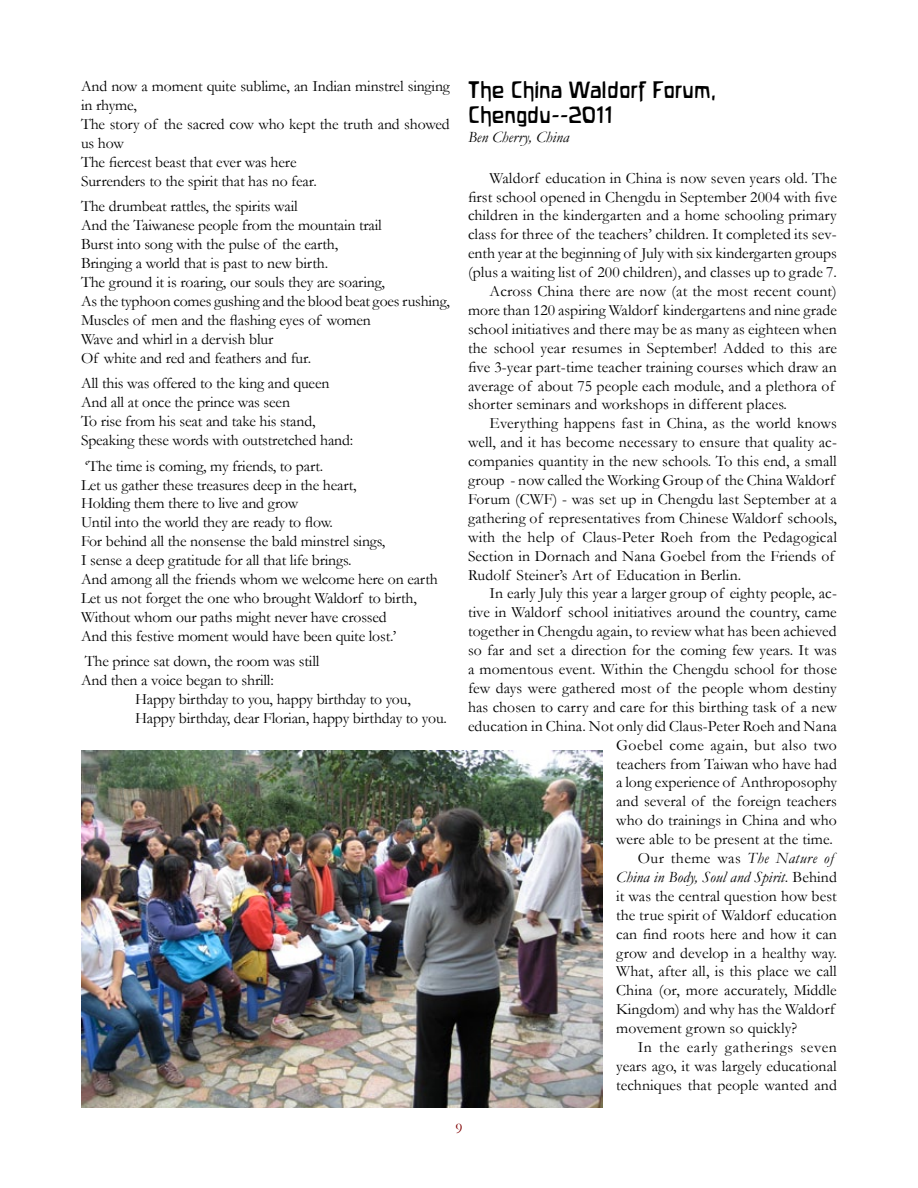
<style>
.page{position:relative;width:918px;height:1188px;background:#fff}
.page>*{position:absolute;margin:0;border:0;box-sizing:border-box;transform-origin:0 0}
.t1{font:21px/25.2px "Waldorfschrift";color:#000}
.t2{font:15.75px/18.9px "Garamond";letter-spacing:.005em;color:#000}
.t3{font:italic 15.75px "Garamond";letter-spacing:.005em;color:#000}
.t4{font:15.75px "Garamond";letter-spacing:.025em;color:#000}
.t5{font:15.75px "Garamond";letter-spacing:.04em;color:#000}
.t6{font:15.75px "Garamond";letter-spacing:.03em;color:#000}
.t7{font:15px "Garamond";color:#7f0000}
.s1{font-style:italic}
.s2{font-style:normal}
</style>
<div class="page">
<img style="left:81px;top:750px;width:522px;height:357px">
<p class="t2" style="left:81px;top:77px;width:370px">And now a moment quite sublime, an Indian minstrel singing in rhyme,<br>The story of the sacred cow who kept the truth and showed us how<br>The fiercest beast that ever was here<br>Surrenders to the spirit that has no fear.</p>
<p class="t2" style="left:81px;top:197px;width:370px">The drumbeat rattles, the spirits wail<br>And the Taiwanese people from the mountain trail<br>Burst into song with the pulse of the earth,<br>Bringing a world that is past to new birth.<br>The ground it is roaring, our souls they are soaring,<br>As the typhoon comes gushing and the blood beat goes rushing, Muscles of men and the flashing eyes of women<br>Wave and whirl in a dervish blur<br>Of white and red and feathers and fur.</p>
<p class="t2" style="left:81px;top:374px;width:274px">All this was offered to the king and queen And all at once the prince was seen<br>To rise from his seat and take his stand, Speaking these words with outstretched hand:</p>
<p class="t2" style="left:81px;top:456px;width:358px">‘The time is coming, my friends, to part.<br>Let us gather these treasures deep in the heart,<br>Holding them there to live and grow<br>Until into the world they are ready to flow.<br>For behind all the nonsense the bald minstrel sings,<br>I sense a deep gratitude for all that life brings.<br>And among all the friends whom we welcome here on earth Let us not forget the one who brought Waldorf to birth, Without whom our paths might never have crossed<br>And this festive moment would have been quite lost.’</p>
<p class="t2" style="left:81px;top:652px;width:240px">The prince sat down, the room was still<br>And then a voice began to shrill:</p>
<p class="t2" style="left:135px;top:689px;width:314px">Happy birthday to you, happy birthday to you,<br>Happy birthday, dear Florian, happy birthday to you.</p>
<h1 class="t1" style="left:468px;top:77px;width:250px">The China Waldorf Forum,<br>Chengdu--2011</h1>
<p class="t3" style="left:468px;top:127px;width:103px">Ben Cherry, China</p>
<p class="t2" style="left:490px;top:168px;width:349px">Waldorf education in China is now seven years old. The</p>
<p class="t2" style="left:468px;top:187px;width:370px">first school opened in Chengdu in September 2004 with five</p>
<p class="t2" style="left:468px;top:206px;width:370px">children in the kindergarten and a home schooling primary</p>
<p class="t2" style="left:468px;top:225px;width:370px">class for three of the teachers’ children. It completed its sev-</p>
<p class="t2" style="left:468px;top:243px;width:371px">enth year at the beginning of July with six kindergarten groups</p>
<p class="t2" style="left:468px;top:262px;width:370px">(plus a waiting list of 200 children), and classes up to grade 7.</p>
<p class="t2" style="left:490px;top:281px;width:349px">Across China there are now (at the most recent count)</p>
<p class="t2" style="left:468px;top:300px;width:371px">more than 120 aspiring Waldorf kindergartens and nine grade</p>
<p class="t2" style="left:468px;top:319px;width:370px">school initiatives and there may be as many as eighteen when</p>
<p class="t2" style="left:468px;top:338px;width:370px">the school year resumes in September! Added to this are</p>
<p class="t2" style="left:468px;top:357px;width:370px">five 3-year part-time teacher training courses which draw an</p>
<p class="t2" style="left:468px;top:376px;width:368px">average of about 75 people each module, and a plethora of</p>
<p class="t2" style="left:468px;top:395px;width:321px">shorter seminars and workshops in different places.</p>
<p class="t2" style="left:490px;top:414px;width:349px">Everything happens fast in China, as the world knows</p>
<p class="t2" style="left:468px;top:432px;width:371px">well, and it has become necessary to ensure that quality ac-</p>
<p class="t2" style="left:468px;top:451px;width:370px">companies quantity in the new schools. To this end, a small</p>
<p class="t2" style="left:468px;top:470px;width:368px">group - now called the Working Group of the China Waldorf</p>
<p class="t2" style="left:468px;top:489px;width:370px">Forum (CWF) - was set up in Chengdu last September at a</p>
<p class="t2" style="left:468px;top:508px;width:370px">gathering of representatives from Chinese Waldorf schools,</p>
<p class="t2" style="left:468px;top:527px;width:370px">with the help of Claus-Peter Roeh from the Pedagogical</p>
<p class="t2" style="left:468px;top:546px;width:368px">Section in Dornach and Nana Goebel from the Friends of</p>
<p class="t2" style="left:468px;top:565px;width:275px">Rudolf Steiner’s Art of Education in Berlin.</p>
<p class="t2" style="left:490px;top:584px;width:349px">In early July this year a larger group of eighty people, ac-</p>
<p class="t2" style="left:468px;top:603px;width:370px">tive in Waldorf school initiatives around the country, came</p>
<p class="t2" style="left:468px;top:621px;width:370px">together in Chengdu again, to review what has been achieved</p>
<p class="t2" style="left:468px;top:640px;width:370px">so far and set a direction for the coming few years. It was</p>
<p class="t2" style="left:468px;top:659px;width:370px">a momentous event. Within the Chengdu school for those</p>
<p class="t2" style="left:468px;top:678px;width:370px">few days were gathered most of the people whom destiny</p>
<p class="t2" style="left:468px;top:697px;width:370px">has chosen to carry and care for this birthing task of a new</p>
<p class="t2" style="left:468px;top:716px;width:370px">education in China. Not only did Claus-Peter Roeh and Nana</p>
<p class="t4" style="left:616px;top:734px;width:222px">Goebel come again, but also two</p>
<p class="t2" style="left:616px;top:754px;width:222px">teachers from Taiwan who have had</p>
<p class="t2" style="left:616px;top:773px;width:222px">a long experience of Anthroposophy</p>
<p class="t2" style="left:616px;top:792px;width:222px">and several of the foreign teachers</p>
<p class="t2" style="left:616px;top:810px;width:222px">who do trainings in China and who</p>
<p class="t2" style="left:616px;top:829px;width:218px">were able to be present at the time.</p>
<p class="t6" style="left:638px;top:848px;width:197px">Our theme was <span class="s1">The Nature of</span></p>
<p class="t3" style="left:616px;top:866px;width:222px">China in Body, Soul and Spirit<span class="s2">. Behind</span></p>
<p class="t2" style="left:616px;top:886px;width:222px">it was the central question how best</p>
<p class="t2" style="left:616px;top:905px;width:222px">the true spirit of Waldorf education</p>
<p class="t2" style="left:616px;top:924px;width:222px">can find roots here and how it can</p>
<p class="t2" style="left:616px;top:943px;width:222px">grow and develop in a healthy way.</p>
<p class="t2" style="left:616px;top:962px;width:222px">What, after all, is this place we call</p>
<p class="t2" style="left:616px;top:981px;width:222px">China (or, more accurately, Middle</p>
<p class="t2" style="left:616px;top:999px;width:220px">Kingdom) and why has the Waldorf</p>
<p class="t2" style="left:616px;top:1018px;width:182px">movement grown so quickly?</p>
<p class="t5" style="left:638px;top:1037px;width:201px">In the early gatherings seven</p>
<p class="t2" style="left:616px;top:1056px;width:222px">years ago, it was largely educational</p>
<p class="t2" style="left:616px;top:1075px;width:222px">techniques that people wanted and</p>
<p class="t7" style="left:455px;top:1118px;width:9px">9</p>
</div>
